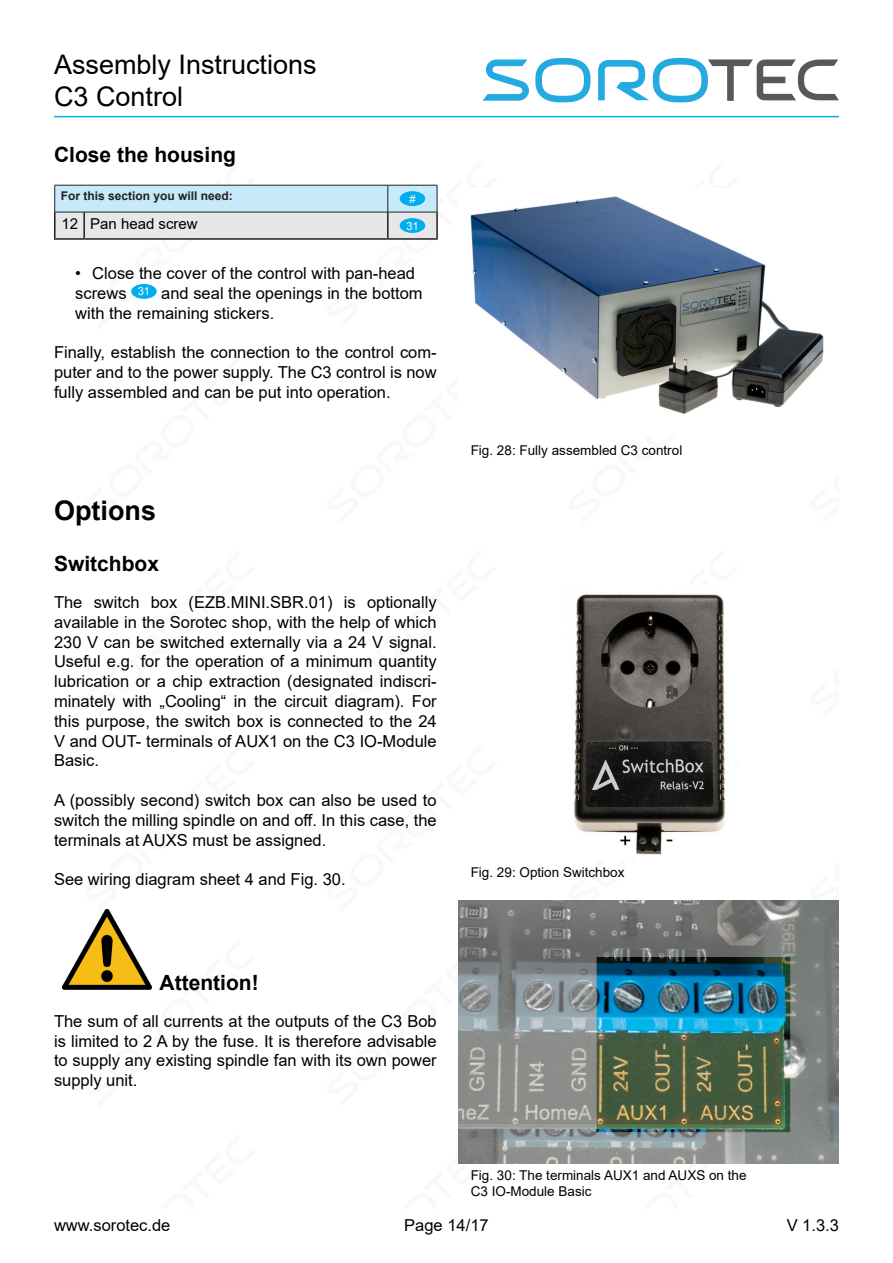
<style>
.page{position:relative;width:893px;height:1263px;background:#fff}
.page>*{position:absolute;margin:0;border:0;box-sizing:border-box;transform-origin:0 0}
.t1{font:27px/32.4px "Arial";color:#000}
.Überschrift_1{font:700 27px "Arial";color:#000}
.Überschrift_2{font:700 21px "Arial";color:#000}
.Text{font:16.5px/19.8px "Arial";color:#000;text-align:justify}
.Bedarfstabelle_Text{font:15px "Arial";color:#000}
.Bedarfstabelle_Anzahl{font:15px "Arial";color:#000}
.Bildtext{font:13.5px/16.2px "Arial";color:#000}
.Bedarfstabellenkopf{font:700 12px "Arial";color:#231f20}
.Kreisnummer{font:11.25px "Arial";color:#fff}
</style>
<div class="page">
<svg style="left:598px;top:58px;width:241px;height:44px"></svg>
<svg style="left:483px;top:58px;width:108px;height:44px"></svg>
<hr style="left:54px;top:116px;width:785px;height:1px;background:#00aeef">
<hr style="left:54px;top:238px;width:30px;height:2px;background:#231f20">
<hr style="left:84px;top:238px;width:304px;height:2px;background:#231f20">
<hr style="left:388px;top:238px;width:50px;height:2px;background:#231f20">
<svg style="left:54px;top:185px;width:384px;height:54px;background:#cddee7"></svg>
<hr style="left:84px;top:212px;width:304px;height:1px;background:#231f20">
<hr style="left:388px;top:212px;width:49px;height:1px;background:#231f20">
<div style="left:400px;top:191px;width:25px;height:15px;background:#00aeef;border-radius:50%"></div>
<div style="left:400px;top:218px;width:25px;height:15px;background:#00aeef;border-radius:50%"></div>
<div style="left:131px;top:284px;width:26px;height:15px;background:#00aeef;border-radius:50%"></div>
<img style="left:470px;top:196px;width:354px;height:218px">
<img style="left:63px;top:909px;width:89px;height:81px">
<img style="left:574px;top:594px;width:151px;height:261px">
<img style="left:458px;top:900px;width:381px;height:264px">
<h1 class="t1" style="left:54px;top:48px;width:264px">Assembly Instructions<br>C3 Control</h1>
<p class="Überschrift_2" style="left:54px;top:140px;width:184px">Close the housing</p>
<p class="Bedarfstabellenkopf" style="left:61px;top:187px;width:174px">For this section you will need:</p>
<p class="Kreisnummer" style="left:409px;top:191px;width:8px">#</p>
<p class="Bedarfstabelle_Anzahl" style="left:62px;top:213px;width:18px">12</p>
<p class="Bedarfstabelle_Text" style="left:90px;top:213px;width:109px">Pan head screw</p>
<p class="Kreisnummer" style="left:406px;top:218px;width:14px">31</p>
<p class="Text" style="left:75px;top:263px;width:341px">• Close the cover of the control with pan-head screws</p>
<p class="Text" style="left:75px;top:283px;width:349px;text-indent:86px">and seal the openings in the bottom with the remaining stickers.</p>
<p class="Text" style="left:54px;top:342px;width:384px">Finally, establish the connection to the control com&shy;puter and to the power supply. The C3 control is now fully assembled and can be put into operation.</p>
<p class="Kreisnummer" style="left:138px;top:284px;width:14px">31</p>
<p class="Überschrift_1" style="left:54px;top:492px;width:104px">Options</p>
<p class="Überschrift_2" style="left:54px;top:549px;width:107px">Switchbox</p>
<p class="Text" style="left:54px;top:592px;width:384px">The switch box (EZB.MINI.SBR.01) is optionally available in the Sorotec shop, with the help of which 230 V can be switched externally via a 24 V signal.<br>Useful e.g. for the operation of a minimum quantity lubrication or a chip extraction (designated indiscri&shy;minately with „Cooling“ in the circuit diagram). For this purpose, the switch box is connected to the 24<br>V and OUT- terminals of AUX1 on the C3 IO-Module Basic.</p>
<p class="Text" style="left:54px;top:790px;width:384px">A (possibly second) switch box can also be used to switch the milling spindle on and off. In this case, the terminals at AUXS must be assigned.</p>
<p class="Text" style="left:54px;top:869px;width:293px">See wiring diagram sheet 4 and Fig. 30.</p>
<p class="Überschrift_2" style="left:160px;top:968px;width:101px">Attention!</p>
<p class="Text" style="left:54px;top:1011px;width:384px">The sum of all currents at the outputs of the C3 Bob is limited to 2 A by the fuse. It is therefore advisable to supply any existing spindle fan with its own power supply unit.</p>
<p class="Bildtext" style="left:471px;top:442px;width:213px">Fig. 28: Fully assembled C3 control</p>
<p class="Bildtext" style="left:471px;top:864px;width:155px">Fig. 29: Option Switchbox</p>
<p class="Bildtext" style="left:471px;top:1167px;width:277px">Fig. 30: The terminals AUX1 and AUXS on the<br>C3 IO-Module Basic</p>
<p class="Text" style="left:404px;top:1215px;width:86px">Page 14/17</p>
<p class="Text" style="left:54px;top:1215px;width:118px">www.sorotec.de</p>
<p class="Text" style="left:787px;top:1215px;width:54px">V 1.3.3</p>
</div>
